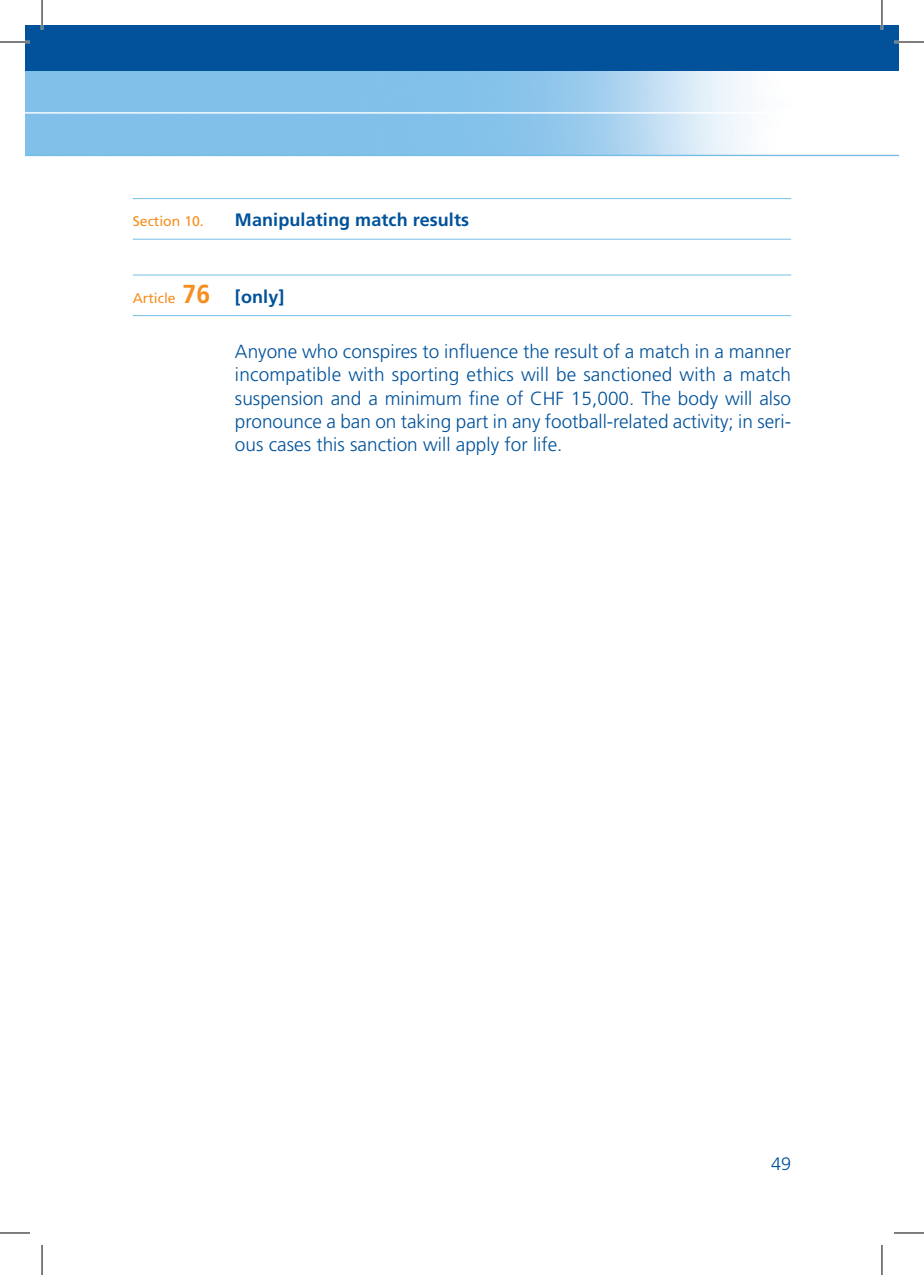
<style>
.page{position:relative;width:924px;height:1275px;background:#fff}
.page>*{position:absolute;margin:0;border:0;box-sizing:border-box;transform-origin:0 0}
.t1{font:300 19px/23.2px "Frutiger";color:#01529a;text-align:justify}
.t2{font:700 18px "Frutiger";letter-spacing:.005em;color:#01529a}
.t3{font:300 18px "Frutiger";color:#01529a}
.t4{font:14px "Frutiger";color:#f68e1e}
.s1{font-weight:700;font-size:26px}
</style>
<div class="page">
<img style="left:25px;top:70px;width:873px;height:85px">
<div style="left:25px;top:25px;width:17px;height:45px;background:#01529a"></div>
<svg style="left:25px;top:112px;width:17px;height:2px"></svg>
<svg style="left:25px;top:155px;width:17px;height:1px"></svg>
<div style="left:42px;top:25px;width:856px;height:45px;background:#01529a"></div>
<hr style="left:42px;top:112px;width:856px;height:2px;background:#fff">
<hr style="left:42px;top:155px;width:856px;height:1px;background:#78bde8">
<hr style="left:133px;top:198px;width:657px;height:1px;background:#78bde8">
<hr style="left:133px;top:239px;width:657px;height:1px;background:#78bde8">
<hr style="left:133px;top:275px;width:657px;height:1px;background:#78bde8">
<hr style="left:133px;top:315px;width:657px;height:1px;background:#78bde8">
<hr style="left:0;top:41px;width:30px;height:2px;background:#fff">
<hr style="left:893px;top:41px;width:30px;height:2px;background:#fff">
<hr style="left:41px;top:0;width:2px;height:30px;background:#fff">
<hr style="left:880px;top:0;width:2px;height:30px;background:#fff">
<hr style="left:0;top:42px;width:30px;height:1px;background:#000">
<hr style="left:893px;top:42px;width:30px;height:1px;background:#000">
<hr style="left:0;top:1232px;width:30px;height:1px;background:#000">
<hr style="left:893px;top:1232px;width:30px;height:1px;background:#000">
<hr style="left:42px;top:0;width:1px;height:30px;background:#000">
<hr style="left:42px;top:1245px;width:1px;height:30px;background:#000">
<hr style="left:881px;top:0;width:1px;height:30px;background:#000">
<hr style="left:881px;top:1245px;width:1px;height:30px;background:#000">
<p class="t4" style="left:133px;top:216px;width:72px">Section 10.</p>
<p class="t2" style="left:235px;top:213px;width:235px">Manipulating match results</p>
<p class="t4" style="left:133px;top:292px;width:79px">Article <span class="s1">76</span></p>
<p class="t2" style="left:235px;top:289px;width:51px">[only]</p>
<p class="t1" style="left:235px;top:341px;width:557px">Anyone who conspires to influence the result of a match in a manner incompatible with sporting ethics will be sanctioned with a match suspension and a minimum fine of CHF 15,000. The body will also pronounce a ban on taking part in any football-related activity; in seri&shy;ous cases this sanction will apply for life.</p>
<p class="t3" style="left:770px;top:1156px;width:22px">49</p>
</div>
